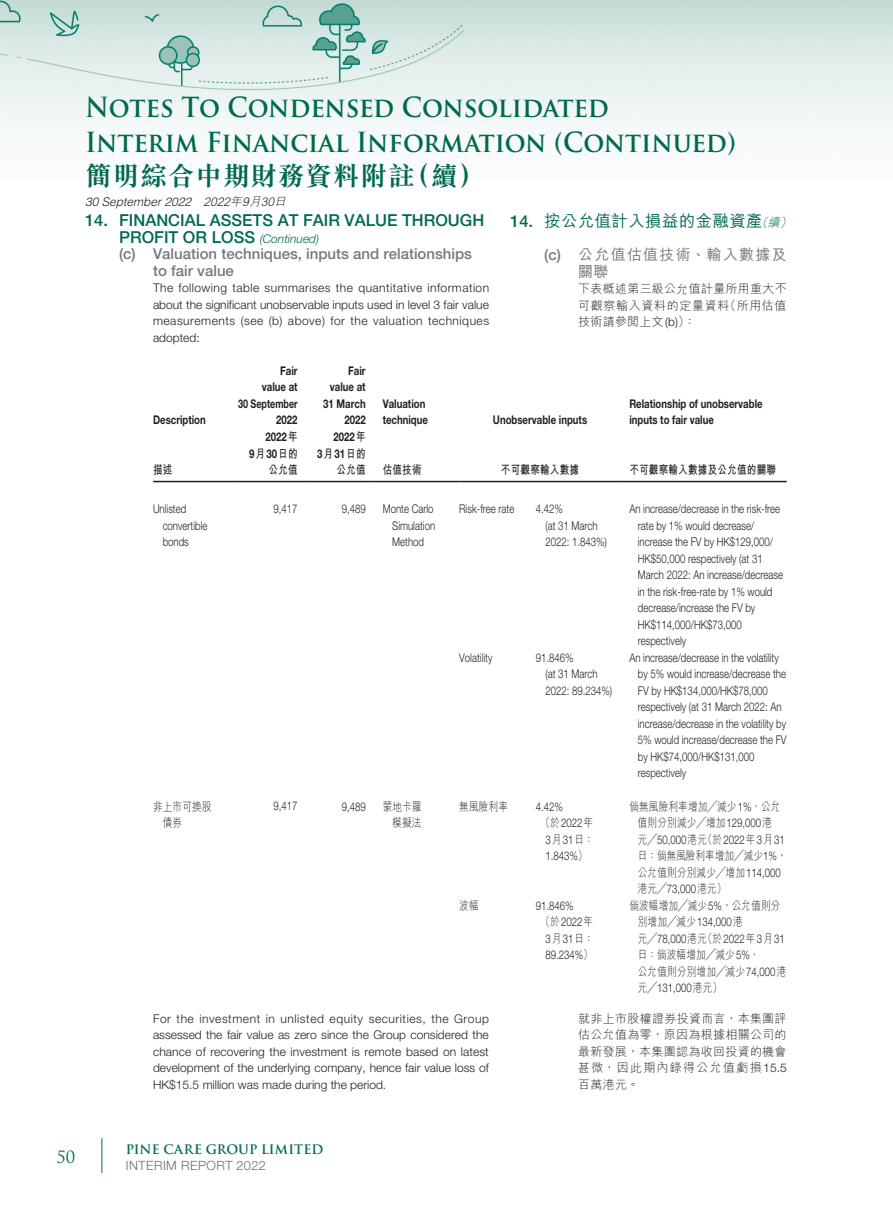
<style>
.page{position:relative;width:893px;height:1212px;background:#fff}
.page>*{position:absolute;margin:0;border:0;box-sizing:border-box;transform-origin:0 0}
.t1{font:700 27px/34.5px "Trajan Pro";color:#006951;scale:.94 1}
.t2{font:700 27px "M Sung HK";letter-spacing:.02em;color:#006951}
._01_H1_E{font:500 16.5px/16.5px "Helvetica Neue LT Std";color:#006951}
._001_H1_C{font:500 16.5px "M Hei HK";letter-spacing:.02em;color:#006951}
.t3{font:16.5px "Trajan Pro";color:#006951}
._02_H2_E{font:500 15px/16.5px "Helvetica Neue LT Std";color:#76787b}
._002_H2_C{font:500 15px/16.5px "M Hei HK";letter-spacing:.085em;color:#76787b}
.t4{font:700 12.75px "Trajan Pro";letter-spacing:.01em;color:#006951}
.t5{font:300 12.75px "Helvetica Neue LT Std";letter-spacing:.035em;color:#6c6d70}
._50_Table_txt{font:300 12px/16.5px "Helvetica Neue LT Std";color:#231f20;scale:.8 1}
._00_txt_E{font:300 12px/16.5px "Helvetica Neue LT Std";color:#231f20;text-align:justify}
._50_Table_txt-2{font:300 12px/16.5px "M Hei HK";letter-spacing:.02em;color:#231f20;scale:.8 1}
._50_Table_txt-3{font:700 12px "Helvetica Neue LT Std";color:#231f20;scale:.8 1}
._000_txt_C{font:300 12px/16.5px "M Hei HK";letter-spacing:.025em;color:#231f20;text-align:justify}
._50_Table_txt-4{font:700 12px "M Hei HK";letter-spacing:.02em;color:#231f20;scale:.8 1}
.t6{font:italic 300 12px "Helvetica LT Std";color:#231f20}
._50_Table_txt-5{font:700 12px "Helvetica Neue LT Std";color:#231f20;scale:.75 1}
.s1{font-family:"Helvetica Neue LT Std"}
.s2{font-weight:300;font-style:italic;font-size:12px}
.s3{font-family:"M Hei HK"}
</style>
<div class="page">
<img style="left:0;top:0;width:893px;height:136px">
<hr style="left:102px;top:1138px;width:1px;height:35px;background:#006951">
<hr style="left:153px;top:481px;width:85px;height:1px;background:#231f20">
<hr style="left:238px;top:481px;width:68px;height:1px;background:#231f20">
<hr style="left:306px;top:481px;width:68px;height:1px;background:#231f20">
<hr style="left:374px;top:481px;width:85px;height:1px;background:#231f20">
<hr style="left:459px;top:481px;width:162px;height:1px;background:#231f20">
<hr style="left:621px;top:481px;width:166px;height:1px;background:#231f20">
<h1 class="t1" style="left:85px;top:90px;width:694px">Notes To Condensed Consolidated<br>Interim Financial Information (Continued)</h1>
<h1 class="t2" style="left:85px;top:163px;width:401px">簡明綜合中期財務資料附註（續）</h1>
<p class="_001_H1_C" style="left:510px;top:209px;width:285px"><span class="s1">14.</span> 按公允值計入損益的金融資產<span class="s2">（續）</span></p>
<p class="_002_H2_C" style="left:578px;top:245px;width:210px;text-indent:-34px"><span class="s1">(c)</span> 公允值估值技術、輸入數據及關聯</p>
<p class="_000_txt_C" style="left:578px;top:280px;width:210px">下表概述第三級公允值計量所用重大不可觀察輸入資料的定量資料（所用估值技術請參閱上文<span class="s1">(b)</span>）：</p>
<p class="t6" style="left:85px;top:195px;width:205px">30 September 2022 <span class="s3">2022年9月30日</span></p>
<p class="_01_H1_E" style="left:119px;top:212px;width:367px;text-indent:-34px">14. FINANCIAL ASSETS AT FAIR VALUE THROUGH<br>PROFIT OR LOSS <span class="s2">(Continued)</span></p>
<p class="_02_H2_E" style="left:153px;top:246px;width:320px;text-indent:-34px">(c) Valuation techniques, inputs and relationships to fair value</p>
<p class="_00_txt_E" style="left:153px;top:280px;width:338px">The following table summarises the quantitative information about the significant unobservable inputs used in level 3 fair value measurements (see (b) above) for the valuation techniques adopted:</p>
<p class="_50_Table_txt-3" style="left:153px;top:413px;width:67px">Description</p>
<p class="_50_Table_txt-4" style="left:153px;top:461px;width:26px">描述</p>
<p class="_50_Table_txt" style="left:153px;top:500px;width:43px">Unlisted</p>
<p class="_50_Table_txt" style="left:163px;top:517px;width:58px">convertible</p>
<p class="_50_Table_txt" style="left:163px;top:533px;width:34px">bonds</p>
<p class="_50_Table_txt-2" style="left:153px;top:798px;width:75px">非上市可換股</p>
<p class="_50_Table_txt-2" style="left:163px;top:814px;width:26px">債券</p>
<p class="_50_Table_txt-3" style="left:280px;top:363px;width:23px">Fair</p>
<p class="_50_Table_txt-3" style="left:262px;top:380px;width:46px">value at</p>
<p class="_50_Table_txt-5" style="left:238px;top:396px;width:81px">30 September</p>
<p class="_50_Table_txt-3" style="left:276px;top:413px;width:28px">2022</p>
<p class="_50_Table_txt-3" style="left:265px;top:430px;width:42px">2022<span class="s3">年</span></p>
<p class="_50_Table_txt-3" style="left:249px;top:446px;width:62px">9<span class="s3">月</span>30<span class="s3">日的</span></p>
<p class="_50_Table_txt-4" style="left:268px;top:461px;width:38px">公允值</p>
<p class="_50_Table_txt-3" style="left:348px;top:363px;width:23px">Fair</p>
<p class="_50_Table_txt-3" style="left:330px;top:380px;width:46px">value at</p>
<p class="_50_Table_txt-3" style="left:323px;top:396px;width:55px">31 March</p>
<p class="_50_Table_txt-3" style="left:344px;top:413px;width:28px">2022</p>
<p class="_50_Table_txt-3" style="left:383px;top:396px;width:55px">Valuation</p>
<p class="_50_Table_txt-3" style="left:383px;top:413px;width:58px">technique</p>
<p class="_50_Table_txt-3" style="left:493px;top:413px;width:119px">Unobservable inputs</p>
<p class="_50_Table_txt-3" style="left:629px;top:396px;width:168px">Relationship of unobservable</p>
<p class="_50_Table_txt-3" style="left:629px;top:413px;width:107px">inputs to fair value</p>
<p class="_50_Table_txt-3" style="left:334px;top:430px;width:42px">2022<span class="s3">年</span></p>
<p class="_50_Table_txt-3" style="left:317px;top:446px;width:62px">3<span class="s3">月</span>31<span class="s3">日的</span></p>
<p class="_50_Table_txt-4" style="left:336px;top:461px;width:38px">公允值</p>
<p class="_50_Table_txt-4" style="left:383px;top:461px;width:50px">估值技術</p>
<p class="_50_Table_txt-4" style="left:501px;top:461px;width:99px">不可觀察輸入數據</p>
<p class="_50_Table_txt-4" style="left:629px;top:461px;width:185px">不可觀察輸入數據及公允值的關聯</p>
<p class="_50_Table_txt" style="left:274px;top:500px;width:32px">9,417</p>
<p class="_50_Table_txt" style="left:342px;top:500px;width:32px">9,489</p>
<p class="_50_Table_txt" style="left:383px;top:500px;width:65px">Monte Carlo</p>
<p class="_50_Table_txt" style="left:392px;top:517px;width:55px">Simulation</p>
<p class="_50_Table_txt" style="left:392px;top:533px;width:41px">Method</p>
<p class="_50_Table_txt" style="left:274px;top:797px;width:32px">9,417</p>
<p class="_50_Table_txt" style="left:342px;top:798px;width:32px">9,489</p>
<p class="_50_Table_txt-2" style="left:383px;top:798px;width:50px">蒙地卡羅</p>
<p class="_50_Table_txt-2" style="left:392px;top:814px;width:38px">模擬法</p>
<p class="_50_Table_txt" style="left:459px;top:500px;width:70px">Risk-free rate</p>
<p class="_50_Table_txt" style="left:536px;top:500px;width:36px">4.42%</p>
<p class="_50_Table_txt" style="left:545px;top:517px;width:67px">(at 31 March</p>
<p class="_50_Table_txt" style="left:545px;top:533px;width:78px">2022: 1.843%)</p>
<p class="_50_Table_txt" style="left:638px;top:500px;width:183px;text-indent:-9px">An increase/decrease in the risk-free rate by 1% would decrease/ increase the FV by HK$129,000/<br>HK$50,000 respectively (at 31<br>March 2022: An increase/decrease in the risk-free-rate by 1% would decrease/increase the FV by<br>HK$114,000/HK$73,000 respectively</p>
<p class="_50_Table_txt" style="left:459px;top:649px;width:43px">Volatility</p>
<p class="_50_Table_txt" style="left:536px;top:649px;width:49px">91.846%</p>
<p class="_50_Table_txt" style="left:545px;top:665px;width:67px">(at 31 March</p>
<p class="_50_Table_txt" style="left:545px;top:682px;width:85px">2022: 89.234%)</p>
<p class="_50_Table_txt" style="left:638px;top:649px;width:187px;text-indent:-9px">An increase/decrease in the volatility by 5% would increase/decrease the<br>FV by HK$134,000/HK$78,000 respectively (at 31 March 2022: An increase/decrease in the volatility by<br>5% would increase/decrease the FV by HK$74,000/HK$131,000 respectively</p>
<p class="_50_Table_txt-2" style="left:459px;top:798px;width:62px">無風險利率</p>
<p class="_50_Table_txt" style="left:536px;top:798px;width:36px">4.42%</p>
<p class="_50_Table_txt" style="left:541px;top:814px;width:67px"><span class="s3">（於</span>2022<span class="s3">年</span></p>
<p class="_50_Table_txt" style="left:545px;top:831px;width:62px">3<span class="s3">月</span>31<span class="s3">日：</span></p>
<p class="_50_Table_txt" style="left:545px;top:847px;width:54px">1.843%<span class="s3">）</span></p>
<p class="_50_Table_txt-2" style="left:638px;top:798px;width:188px;text-indent:-9px">倘無風險利率增加╱減少<span class="s1">1%</span>，公允值則分別減少╱增加<span class="s1">129,000</span>港元╱<span class="s1">50,000</span>港元（於<span class="s1">2022</span>年<span class="s1">3</span>月<span class="s1">31</span>日：倘無風險利率增加╱減少<span class="s1">1%</span>，公允值則分別減少╱增加<span class="s1">114,000</span>港元╱<span class="s1">73,000</span>港元）</p>
<p class="_50_Table_txt-2" style="left:459px;top:897px;width:26px">波幅</p>
<p class="_50_Table_txt" style="left:536px;top:897px;width:49px">91.846%</p>
<p class="_50_Table_txt" style="left:541px;top:913px;width:67px"><span class="s3">（於</span>2022<span class="s3">年</span></p>
<p class="_50_Table_txt" style="left:545px;top:930px;width:62px">3<span class="s3">月</span>31<span class="s3">日：</span></p>
<p class="_50_Table_txt" style="left:545px;top:946px;width:61px">89.234%<span class="s3">）</span></p>
<p class="_50_Table_txt-2" style="left:638px;top:897px;width:187px;text-indent:-9px">倘波幅增加╱減少<span class="s1">5%</span>，公允值則分別增加╱減少<span class="s1">134,000</span>港元╱<span class="s1">78,000</span>港元（於<span class="s1">2022</span>年<span class="s1">3</span>月<span class="s1">31</span>日：倘波幅增加╱減少<span class="s1">5%</span>，<br>公允值則分別增加╱減少<span class="s1">74,000</span>港元╱<span class="s1">131,000</span>港元）</p>
<p class="_00_txt_E" style="left:153px;top:1010px;width:337px">For the investment in unlisted equity securities, the Group assessed the fair value as zero since the Group considered the chance of recovering the investment is remote based on latest development of the underlying company, hence fair value loss of HK$15.5 million was made during the period.</p>
<p class="_000_txt_C" style="left:578px;top:1009px;width:210px">就非上市股權證券投資而言，本集團評估公允值為零，原因為根據相關公司的最新發展，本集團認為收回投資的機會甚微，因此期內錄得公允值虧損<span class="s1">15.5</span>百萬港元。</p>
<h2 class="t3" style="left:56px;top:1146px;width:20px">50</h2>
<p class="t4" style="left:126px;top:1141px;width:199px">PINE CARE GROUP LIMITED</p>
<p class="t5" style="left:126px;top:1157px;width:142px">INTERIM REPORT 2022</p>
</div>
